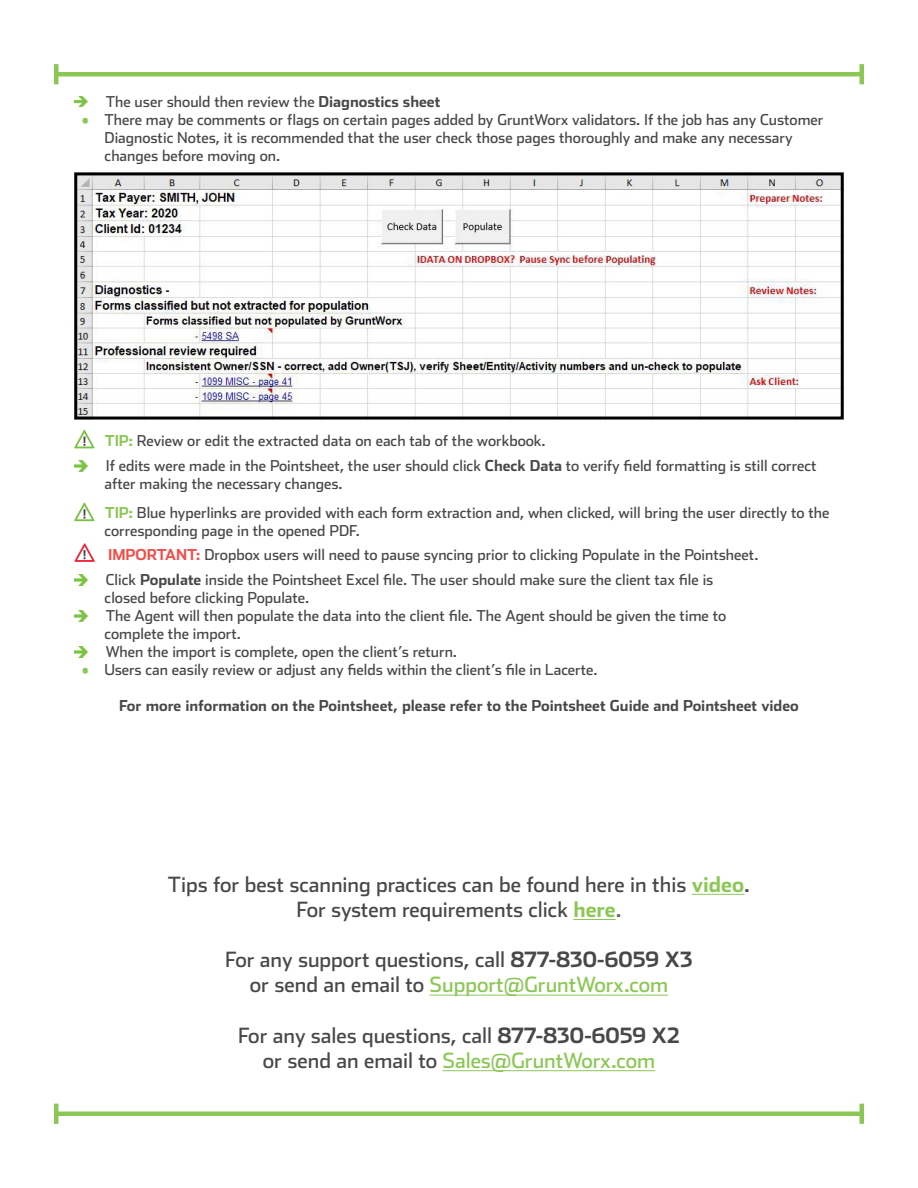
<style>
.page{position:relative;width:918px;height:1188px;background:#fff}
.page>*{position:absolute;margin:0;border:0;box-sizing:border-box;transform-origin:0 0}
.Contact__P{font:21px/25.2px "Stainless";color:#48484a;text-align:center}
.P__P{font:15px/18px "Stainless";color:#48484a}
.P__P-2{font:700 15px "Stainless";color:#48484a}
.s1{font-weight:700}
.s2{color:#8cc756}
.s3{font-weight:700;color:#8cc756}
.s4{font-weight:700;color:#f04f4a}
.s5{color:#616265}
</style>
<div class="page">
<hr style="left:56px;top:1112px;width:806px;height:4px;background:#8cc756">
<hr style="left:54px;top:1104px;width:4px;height:20px;background:#8cc756">
<hr style="left:860px;top:1104px;width:4px;height:20px;background:#8cc756">
<hr style="left:56px;top:72px;width:806px;height:4px;background:#8cc756">
<hr style="left:54px;top:64px;width:4px;height:20px;background:#8cc756">
<hr style="left:860px;top:64px;width:4px;height:20px;background:#8cc756">
<img style="left:74px;top:96px;width:14px;height:11px">
<img style="left:74px;top:461px;width:14px;height:10px">
<img style="left:74px;top:575px;width:14px;height:10px">
<img style="left:74px;top:611px;width:14px;height:10px">
<img style="left:74px;top:647px;width:14px;height:10px">
<img style="left:78px;top:176px;width:762px;height:240px">
<div style="left:74px;top:172px;width:770px;height:248px;border:3px solid #000"></div>
<svg style="left:74px;top:502px;width:21px;height:19px"></svg>
<svg style="left:74px;top:430px;width:21px;height:18px"></svg>
<hr style="left:692px;top:894px;width:52px;height:1px;background:#8cc756">
<hr style="left:573px;top:919px;width:43px;height:1px;background:#8cc756">
<hr style="left:430px;top:995px;width:238px;height:1px;background:#8cc756">
<hr style="left:443px;top:1070px;width:212px;height:1px;background:#8cc756">
<svg style="left:74px;top:543px;width:21px;height:19px"></svg>
<p class="P__P" style="left:106px;top:92px;width:336px">The user should then review the <span class="s1">Diagnostics sheet</span></p>
<p class="P__P" style="left:105px;top:110px;width:720px;text-indent:-23px"><span class="s2">•</span> There may be comments or flags on certain pages added by GruntWorx validators. If the job has any Customer<br>Diagnostic Notes, it is recommended that the user check those pages thoroughly and make any necessary changes before moving on.</p>
<p class="P__P" style="left:105px;top:431px;width:442px"><span class="s3">TIP:</span> Review or edit the extracted data on each tab of the workbook.</p>
<p class="P__P" style="left:105px;top:457px;width:713px">If edits were made in the Pointsheet, the user should click <span class="s1">Check Data</span> to verify field formatting is still correct after making the necessary changes.</p>
<p class="P__P" style="left:105px;top:503px;width:727px"><span class="s3">TIP:</span> Blue hyperlinks are provided with each form extraction and, when clicked, will bring the user directly to the corresponding page in the opened PDF.</p>
<p class="P__P" style="left:108px;top:545px;width:652px"><span class="s4">IMPORTANT:</span> Dropbox users will need to pause syncing prior to clicking Populate in the Pointsheet.</p>
<p class="P__P" style="left:105px;top:571px;width:610px">Click <span class="s1">Populate</span> inside the Pointsheet Excel file. The user should make sure the client tax file is closed before clicking Populate.</p>
<p class="P__P" style="left:105px;top:607px;width:623px">The Agent will then populate the data into the client file. The Agent should be given the time to complete the import.</p>
<p class="P__P" style="left:106px;top:643px;width:353px">When the import is complete, open the client’s return.</p>
<p class="P__P" style="left:82px;top:661px;width:517px"><span class="s2">•</span> Users can easily review or adjust any fields within the client’s file in Lacerte.</p>
<p class="P__P-2" style="left:119px;top:697px;width:681px">For more information on the Pointsheet, please refer to the Pointsheet Guide and Pointsheet video</p>
<p class="Contact__P" style="left:168px;top:871px;width:584px">Tips for best scanning practices can be found here in this <span class="s3">video</span>.</p>
<p class="Contact__P" style="left:296px;top:896px;width:327px">For system requirements click <span class="s3">here</span><span class="s5">.</span></p>
<p class="Contact__P" style="left:225px;top:947px;width:469px">For any support questions, call <span class="s1">877-830-6059 X3 </span>or send an email to <span class="s2">Support@GruntWorx.com</span></p>
<p class="Contact__P" style="left:238px;top:1022px;width:443px">For any sales questions, call <span class="s1">877-830-6059 X2 </span>or send an email to <span class="s2">Sales@GruntWorx.com</span></p>
</div>
